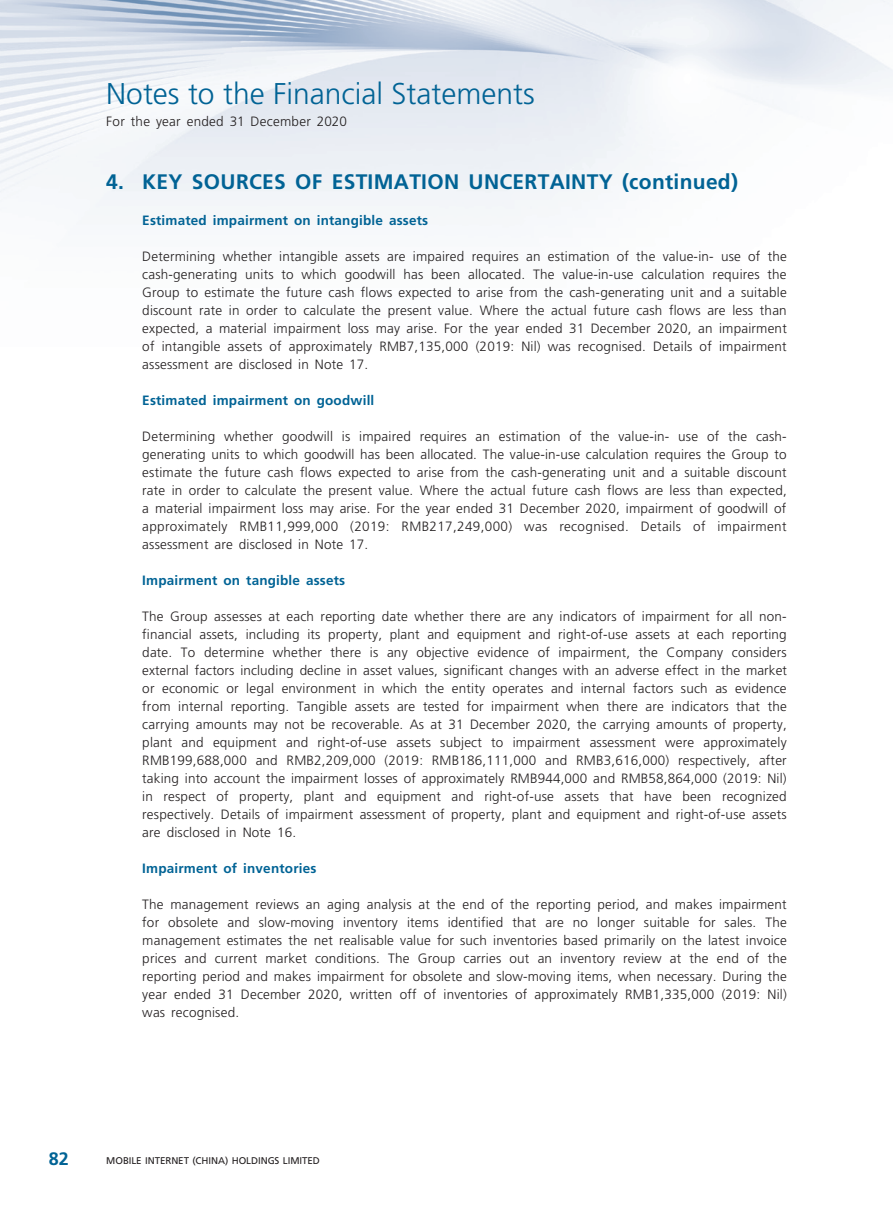
<style>
.page{position:relative;width:893px;height:1212px;background:#fff}
.page>*{position:absolute;margin:0;border:0;box-sizing:border-box;transform-origin:0 0}
.t1{font:300 30px "Frutiger LT Std";color:#016395}
._03_H1{font:700 21px "Frutiger LT Std";letter-spacing:.015em;color:#016395}
.t2{font:700 18px "Frutiger LT Std";color:#016395}
._12___P2{font:300 13.5px/18px "Frutiger LT Std";letter-spacing:.015em;color:#231f20;text-align:justify}
._04___H2{font:700 13.5px "Frutiger LT Std";letter-spacing:.015em;color:#016395}
.t3{font:9.75px "Frutiger LT Std";letter-spacing:-.005em;color:#231f20}
</style>
<div class="page">
<img style="left:0;top:0;width:893px;height:224px">
<h1 class="t1" style="left:106px;top:77px;width:430px">Notes to the Financial Statements</h1>
<p class="_12___P2" style="left:106px;top:112px;width:242px">For the year ended 31 December 2020</p>
<p class="_03_H1" style="left:106px;top:169px;width:633px">4. KEY SOURCES OF ESTIMATION UNCERTAINTY (continued)</p>
<p class="_04___H2" style="left:142px;top:212px;width:287px">Estimated impairment on intangible assets</p>
<p class="_12___P2" style="left:142px;top:247px;width:646px">Determining whether intangible assets are impaired requires an estimation of the value-in- use of the cash-generating units to which goodwill has been allocated. The value-in-use calculation requires the Group to estimate the future cash flows expected to arise from the cash-generating unit and a suitable discount rate in order to calculate the present value. Where the actual future cash flows are less than expected, a material impairment loss may arise. For the year ended 31 December 2020, an impairment of intangible assets of approximately RMB7,135,000 (2019: Nil) was recognised. Details of impairment assessment are disclosed in Note 17.</p>
<p class="_04___H2" style="left:142px;top:392px;width:234px">Estimated impairment on goodwill</p>
<p class="_12___P2" style="left:142px;top:427px;width:646px">Determining whether goodwill is impaired requires an estimation of the value-in- use of the cash&shy;generating units to which goodwill has been allocated. The value-in-use calculation requires the Group to estimate the future cash flows expected to arise from the cash-generating unit and a suitable discount rate in order to calculate the present value. Where the actual future cash flows are less than expected, a material impairment loss may arise. For the year ended 31 December 2020, impairment of goodwill of approximately RMB11,999,000 (2019: RMB217,249,000) was recognised. Details of impairment assessment are disclosed in Note 17.</p>
<p class="_04___H2" style="left:142px;top:572px;width:204px">Impairment on tangible assets</p>
<p class="_12___P2" style="left:142px;top:607px;width:646px">The Group assesses at each reporting date whether there are any indicators of impairment for all non&shy;financial assets, including its property, plant and equipment and right-of-use assets at each reporting date. To determine whether there is any objective evidence of impairment, the Company considers external factors including decline in asset values, significant changes with an adverse effect in the market or economic or legal environment in which the entity operates and internal factors such as evidence from internal reporting. Tangible assets are tested for impairment when there are indicators that the carrying amounts may not be recoverable. As at 31 December 2020, the carrying amounts of property, plant and equipment and right-of-use assets subject to impairment assessment were approximately RMB199,688,000 and RMB2,209,000 (2019: RMB186,111,000 and RMB3,616,000) respectively, after taking into account the impairment losses of approximately RMB944,000 and RMB58,864,000 (2019: Nil) in respect of property, plant and equipment and right-of-use assets that have been recognized respectively. Details of impairment assessment of property, plant and equipment and right-of-use assets are disclosed in Note 16.</p>
<p class="_04___H2" style="left:142px;top:860px;width:176px">Impairment of inventories</p>
<p class="_12___P2" style="left:142px;top:895px;width:646px">The management reviews an aging analysis at the end of the reporting period, and makes impairment for obsolete and slow-moving inventory items identified that are no longer suitable for sales. The management estimates the net realisable value for such inventories based primarily on the latest invoice prices and current market conditions. The Group carries out an inventory review at the end of the reporting period and makes impairment for obsolete and slow-moving items, when necessary. During the year ended 31 December 2020, written off of inventories of approximately RMB1,335,000 (2019: Nil) was recognised.</p>
<h3 class="t2" style="left:49px;top:1148px;width:22px">82</h3>
<p class="t3" style="left:106px;top:1155px;width:215px">MOBILE INTERNET (CHINA) HOLDINGS LIMITED</p>
</div>
